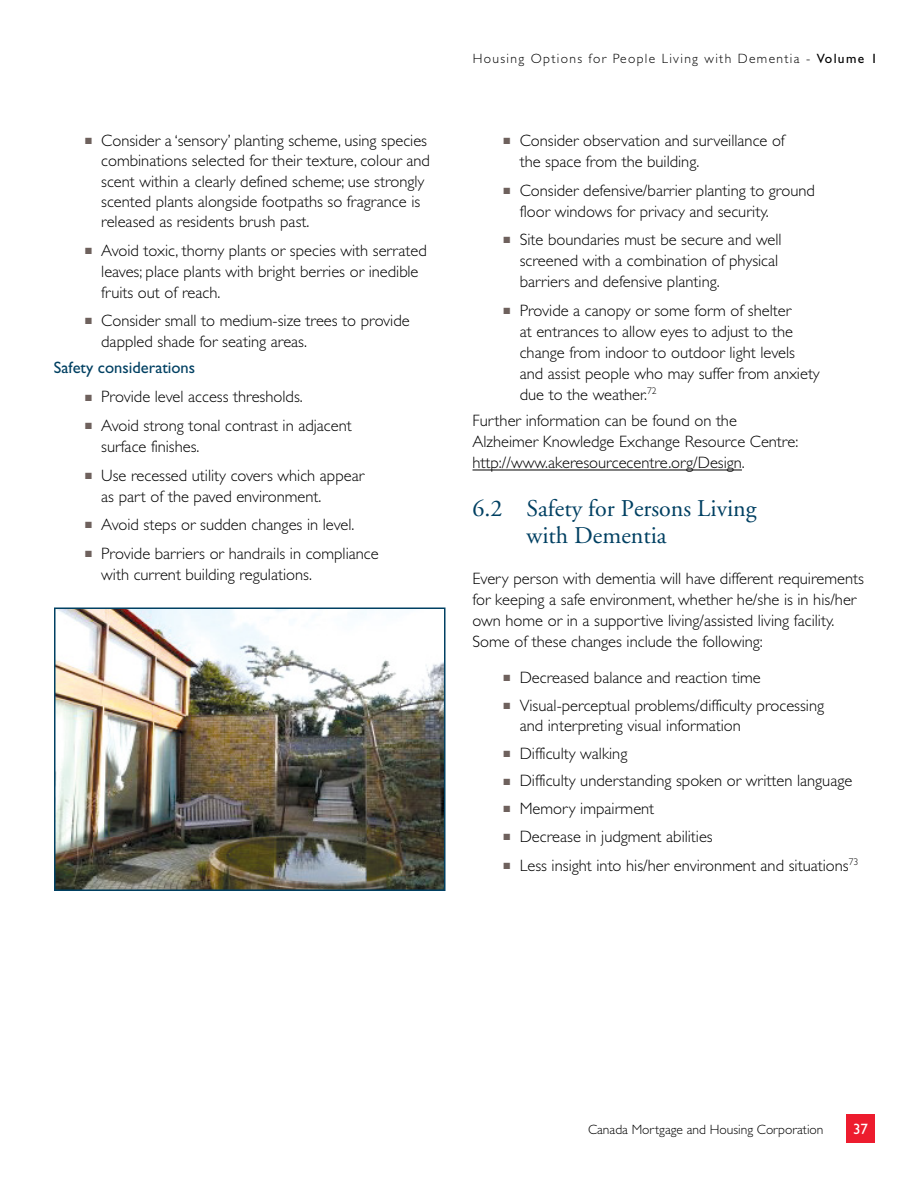
<style>
.page{position:relative;width:918px;height:1188px;background:#fff}
.page>*{position:absolute;margin:0;border:0;box-sizing:border-box;transform-origin:0 0}
.Subhead1_H3{font:24px/27px "Adobe Garamond";color:#004062}
.Body{font:300 16.5px/21px "Gill Sans Std";color:#000}
.Subhead4_H5{font:16.5px "Gill Sans Std";color:#004062}
.t1{font:15px "Gill Sans Std";color:#fff}
.t2{font:300 13.5px "Gill Sans Std";letter-spacing:.095em;color:#000}
.t3{font:300 13.5px "Gill Sans Std";color:#000}
.s1{color:#6e615d}
.s2{font-weight:400}
</style>
<div class="page">
<div style="left:846px;top:1115px;width:29px;height:28px;background:#ed1c2e"></div>
<hr style="left:472px;top:470px;width:270px;height:1px;background:#000">
<img style="left:57px;top:611px;width:386px;height:277px">
<div style="left:54px;top:608px;width:392px;height:283px;border:2px solid #004062"></div>
<p class="Body" style="left:101px;top:131px;width:330px;line-height:20.2px;text-indent:-16px"><span class="s1">■</span> Consider a ‘sensory’ planting scheme, using species combinations selected for their texture, colour and scent within a clearly defined scheme; use strongly scented plants alongside footpaths so fragrance is released as residents brush past.</p>
<p class="Body" style="left:101px;top:240px;width:327px;text-indent:-16px"><span class="s1">■</span> Avoid toxic, thorny plants or species with serrated leaves; place plants with bright berries or inedible fruits out of reach.</p>
<p class="Body" style="left:101px;top:311px;width:310px;text-indent:-16px"><span class="s1">■</span> Consider small to medium-size trees to provide dappled shade for seating areas.</p>
<h5 class="Subhead4_H5" style="left:54px;top:358px;width:143px">Safety considerations</h5>
<p class="Body" style="left:85px;top:387px;width:219px"><span class="s1">■</span> Provide level access thresholds.</p>
<p class="Body" style="left:101px;top:415px;width:252px;text-indent:-16px"><span class="s1">■</span> Avoid strong tonal contrast in adjacent surface finishes.</p>
<p class="Body" style="left:101px;top:465px;width:264px;text-indent:-16px"><span class="s1">■</span> Use recessed utility covers which appear as part of the paved environment.</p>
<p class="Body" style="left:85px;top:514px;width:271px"><span class="s1">■</span> Avoid steps or sudden changes in level.</p>
<p class="Body" style="left:101px;top:543px;width:279px;text-indent:-16px"><span class="s1">■</span> Provide barriers or handrails in compliance with current building regulations.</p>
<p class="t2" style="left:473px;top:51px;width:406px">Housing Options for People Living with Dementia - <span class="s2">Volume 1</span></p>
<p class="Body" style="left:520px;top:130px;width:267px;text-indent:-16px"><span class="s1">■</span> Consider observation and surveillance of the space from the building.</p>
<p class="Body" style="left:520px;top:180px;width:297px;text-indent:-16px"><span class="s1">■</span> Consider defensive/barrier planting to ground floor windows for privacy and security.</p>
<p class="Body" style="left:520px;top:230px;width:263px;text-indent:-16px"><span class="s1">■</span> Site boundaries must be secure and well screened with a combination of physical barriers and defensive planting.</p>
<p class="Body" style="left:520px;top:300px;width:302px;text-indent:-16px"><span class="s1">■</span> Provide a canopy or some form of shelter<br>at entrances to allow eyes to adjust to the change from indoor to outdoor light levels and assist people who may suffer from anxiety due to the weather.<sup>72</sup></p>
<p class="Body" style="left:472px;top:410px;width:327px">Further information can be found on the<br>Alzheimer Knowledge Exchange Resource Centre: http://www.akeresourcecentre.org/Design.</p>
<h3 class="Subhead1_H3" style="left:526px;top:495px;width:232px;text-indent:-54px">6.2 Safety for Persons Living with Dementia</h3>
<p class="Body" style="left:472px;top:568px;width:393px">Every person with dementia will have different requirements for keeping a safe environment, whether he/she is in his/her own home or in a supportive living/assisted living facility.<br>Some of these changes include the following:</p>
<p class="Body" style="left:504px;top:667px;width:259px"><span class="s1">■</span> Decreased balance and reaction time</p>
<p class="Body" style="left:520px;top:695px;width:306px;line-height:20.2px;text-indent:-16px"><span class="s1">■</span> Visual-perceptual problems/difficulty processing and interpreting visual information</p>
<p class="Body" style="left:504px;top:743px;width:125px"><span class="s1">■</span> Difficulty walking</p>
<p class="Body" style="left:504px;top:771px;width:350px"><span class="s1">■</span> Difficulty understanding spoken or written language</p>
<p class="Body" style="left:504px;top:798px;width:152px"><span class="s1">■</span> Memory impairment</p>
<p class="Body" style="left:504px;top:826px;width:211px"><span class="s1">■</span> Decrease in judgment abilities</p>
<p class="Body" style="left:504px;top:855px;width:356px"><span class="s1">■</span> Less insight into his/her environment and situations<sup>73</sup></p>
<p class="t3" style="left:588px;top:1122px;width:237px">Canada Mortgage and Housing Corporation</p>
<p class="t1" style="left:853px;top:1120px;width:16px">37</p>
</div>
